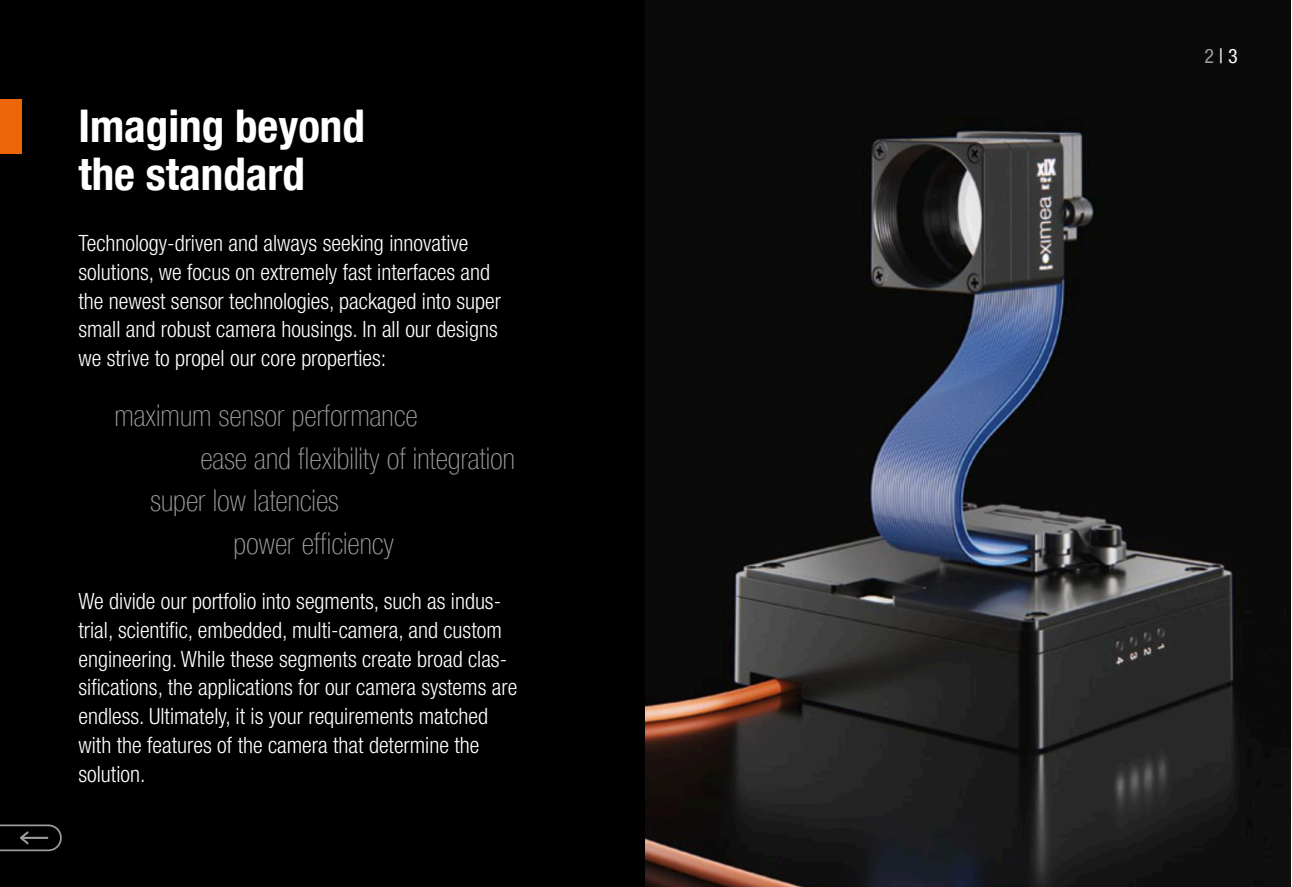
<style>
.page{position:relative;width:1292px;height:887px;background:#fff}
.page>*{position:absolute;margin:0;border:0;box-sizing:border-box;transform-origin:0 0}
.t1{font:700 condensed 45px/47.5px "Helvetica Neue LT Com";color:#fff}
.t2{font:100 condensed 30px "Helvetica Neue LT Com";color:#9d9d9c}
.t3{font:300 condensed 22.5px/28.8px "Helvetica Neue LT Com";color:#fff}
.t4{font:condensed 20px "Helvetica Neue LT Com";color:#fff}
.s1{color:#9d9d9c}
</style>
<div class="page">
<div style="left:0;top:0;width:645px;height:886px;background:#000"></div>
<img style="left:645px;top:0;width:645px;height:886px">
<div style="left:0;top:99px;width:22px;height:55px;background:#ec6608"></div>
<svg style="left:0;top:824px;width:62px;height:27px"></svg>
<h1 class="t1" style="left:78px;top:109px;width:288px">Imaging beyond the standard</h1>
<p class="t3" style="left:78px;top:232px;width:424px">Technology-driven and always seeking innovative solutions, we focus on extremely fast interfaces and the newest sensor technologies, packaged into super small and robust camera housings. In all our designs we strive to propel our core properties:</p>
<h2 class="t2" style="left:114px;top:405px;width:304px">maximum sensor performance</h2>
<h2 class="t2" style="left:200px;top:447px;width:316px">ease and flexibility of integration</h2>
<h2 class="t2" style="left:150px;top:490px;width:190px">super low latencies</h2>
<h2 class="t2" style="left:233px;top:532px;width:162px">power efficiency</h2>
<p class="t3" style="left:78px;top:589px;width:440px">We divide our portfolio into segments, such as indus&shy;trial, scientific, embedded, multi-camera, and custom engineering. While these segments create broad clas&shy;sifications, the applications for our camera systems are endless. Ultimately, it is your requirements matched with the features of the camera that determine the solution.</p>
<p class="t4" style="left:1204px;top:48px;width:35px"><span class="s1">2</span> | 3</p>
</div>
